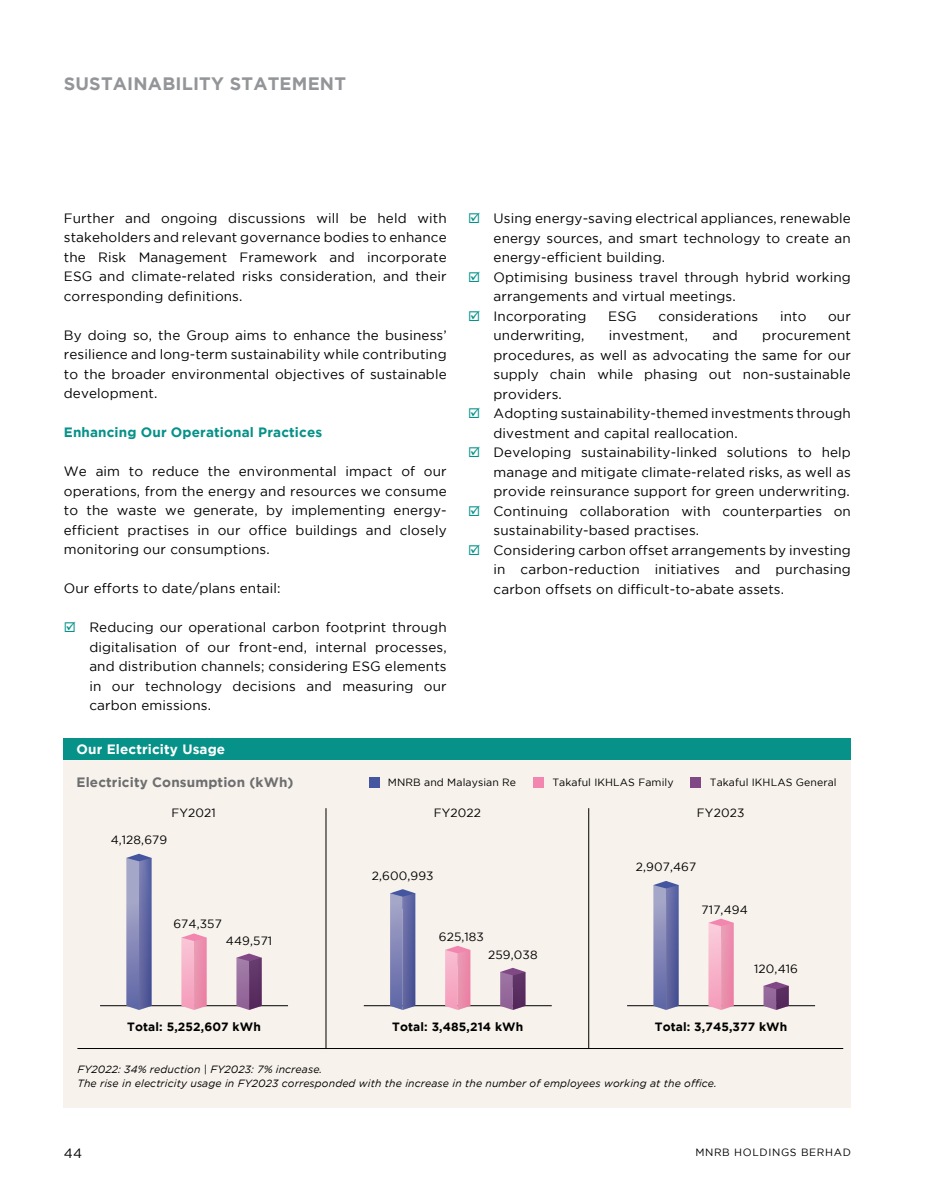
<style>
.page{position:relative;width:936px;height:1191px;background:#fff}
.page>*{position:absolute;margin:0;border:0;box-sizing:border-box;transform-origin:0 0}
.t1{font:700 18px "Gotham";letter-spacing:.01em;color:#939598}
.t2{font:13.5px/19.5px "Gotham";letter-spacing:.01em;color:#000;text-align:justify}
.t3{font:700 13.5px "Gotham";letter-spacing:.01em;color:#069189}
.t4{font:700 13.5px "Gotham";letter-spacing:.01em;color:#6d6e71}
.t5{font:700 13.5px "Gotham";letter-spacing:.01em;color:#fff}
.t6{font:12px "Gotham";letter-spacing:.01em;color:#000}
.t7{font:700 12px "Gotham";letter-spacing:.01em;color:#000}
.t8{font:italic 10.5px/13.5px "Gotham";letter-spacing:.01em;color:#000}
.t9{font:10.5px "Gotham";letter-spacing:.01em;color:#000}
.t10{font:10.5px "Gotham";letter-spacing:.06em;color:#000}
.s1{color:#069189}
</style>
<div class="page">
<div style="left:64px;top:738px;width:786px;height:370px;background:#f7f2eb"></div>
<div style="left:64px;top:738px;width:786px;height:22px;background:#069189"></div>
<div style="left:369px;top:777px;width:10px;height:10px;background:#43569f"></div>
<div style="left:533px;top:777px;width:11px;height:10px;background:#f386ae"></div>
<div style="left:690px;top:777px;width:11px;height:10px;background:#804884"></div>
<hr style="left:77px;top:1048px;width:766px;height:1px;background:#000">
<hr style="left:326px;top:808px;width:1px;height:240px;background:#000">
<hr style="left:588px;top:808px;width:1px;height:240px;background:#000">
<hr style="left:100px;top:1005px;width:188px;height:1px;background:#000">
<svg style="left:236px;top:953px;width:26px;height:57px"></svg>
<svg style="left:181px;top:933px;width:26px;height:77px;background:#f1a4bd"></svg>
<svg style="left:126px;top:853px;width:26px;height:157px;background:#7a7fb1"></svg>
<hr style="left:364px;top:1005px;width:187px;height:1px;background:#000">
<svg style="left:500px;top:967px;width:25px;height:43px"></svg>
<svg style="left:445px;top:945px;width:25px;height:65px;background:#f0a2bc"></svg>
<svg style="left:390px;top:889px;width:25px;height:121px;background:#7479ad"></svg>
<hr style="left:627px;top:1005px;width:188px;height:1px;background:#000">
<svg style="left:763px;top:981px;width:25px;height:29px"></svg>
<svg style="left:708px;top:918px;width:25px;height:92px;background:#f1a7bf"></svg>
<svg style="left:653px;top:881px;width:25px;height:129px;background:#767baf"></svg>
<h1 class="t1" style="left:64px;top:73px;width:284px">SUSTAINABILITY STATEMENT</h1>
<p class="t2" style="left:64px;top:208px;width:384px">Further and ongoing discussions will be held with stakeholders and relevant governance bodies to enhance the Risk Management Framework and incorporate ESG and climate-related risks consideration, and their corresponding definitions.</p>
<p class="t2" style="left:64px;top:325px;width:384px">By doing so, the Group aims to enhance the business’ resilience and long-term sustainability while contributing to the broader environmental objectives of sustainable development.</p>
<p class="t3" style="left:64px;top:424px;width:260px">Enhancing Our Operational Practices</p>
<p class="t2" style="left:64px;top:461px;width:384px">We aim to reduce the environmental impact of our operations, from the energy and resources we consume to the waste we generate, by implementing energy&shy;efficient practises in our office buildings and closely monitoring our consumptions.</p>
<p class="t2" style="left:64px;top:578px;width:218px">Our efforts to date/plans entail:</p>
<p class="t2" style="left:89px;top:617px;width:359px;text-indent:-26px"><span class="s1">☑</span> Reducing our operational carbon footprint through digitalisation of our front-end, internal processes, and distribution channels; considering ESG elements in our technology decisions and measuring our carbon emissions.</p>
<p class="t2" style="left:493px;top:208px;width:359px;text-indent:-26px"><span class="s1">☑</span> Using energy-saving electrical appliances, renewable energy sources, and smart technology to create an energy-efficient building.</p>
<p class="t2" style="left:493px;top:267px;width:359px;text-indent:-26px"><span class="s1">☑</span> Optimising business travel through hybrid working arrangements and virtual meetings.</p>
<p class="t2" style="left:468px;top:306px;width:120px"><span class="s1">☑</span> Incorporating</p>
<p class="t2" style="left:608px;top:306px;width:30px">ESG</p>
<p class="t2" style="left:658px;top:306px;width:101px">considerations</p>
<p class="t2" style="left:780px;top:306px;width:28px">into</p>
<p class="t2" style="left:828px;top:306px;width:24px">our</p>
<p class="t2" style="left:493px;top:325px;width:92px">underwriting,</p>
<p class="t2" style="left:609px;top:325px;width:81px">investment,</p>
<p class="t2" style="left:712px;top:325px;width:27px">and</p>
<p class="t2" style="left:493px;top:325px;width:359px;text-indent:269px">procurement procedures, as well as advocating the same for our supply chain while phasing out non-sustainable providers.</p>
<p class="t2" style="left:493px;top:403px;width:359px;text-indent:-26px"><span class="s1">☑</span> Adopting sustainability-themed investments through divestment and capital reallocation.</p>
<p class="t2" style="left:493px;top:442px;width:359px;text-indent:-26px"><span class="s1">☑</span> Developing sustainability-linked solutions to help manage and mitigate climate-related risks, as well as provide reinsurance support for green underwriting.</p>
<p class="t2" style="left:493px;top:501px;width:359px;text-indent:-26px"><span class="s1">☑</span> Continuing collaboration with counterparties on sustainability-based practises.</p>
<p class="t2" style="left:493px;top:540px;width:359px;text-indent:-26px"><span class="s1">☑</span> Considering carbon offset arrangements by investing in carbon-reduction initiatives and purchasing carbon offsets on difficult-to-abate assets.</p>
<p class="t5" style="left:77px;top:741px;width:150px">Our Electricity Usage</p>
<p class="t4" style="left:77px;top:774px;width:218px">Electricity Consumption (kWh)</p>
<p class="t9" style="left:388px;top:776px;width:130px">MNRB and Malaysian Re</p>
<p class="t9" style="left:552px;top:776px;width:123px">Takaful IKHLAS Family</p>
<p class="t9" style="left:709px;top:776px;width:128px">Takaful IKHLAS General</p>
<p class="t6" style="left:171px;top:806px;width:46px">FY2021</p>
<p class="t6" style="left:433px;top:806px;width:49px">FY2022</p>
<p class="t6" style="left:697px;top:806px;width:49px">FY2023</p>
<p class="t6" style="left:111px;top:833px;width:58px">4,128,679</p>
<p class="t6" style="left:173px;top:917px;width:50px">674,357</p>
<p class="t6" style="left:226px;top:934px;width:48px">449,571</p>
<p class="t7" style="left:127px;top:1020px;width:135px">Total: 5,252,607 kWh</p>
<p class="t6" style="left:372px;top:868px;width:63px">2,600,993</p>
<p class="t6" style="left:439px;top:929px;width:47px">625,183</p>
<p class="t6" style="left:488px;top:948px;width:51px">259,038</p>
<p class="t7" style="left:392px;top:1020px;width:133px">Total: 3,485,214 kWh</p>
<p class="t6" style="left:635px;top:860px;width:62px">2,907,467</p>
<p class="t6" style="left:701px;top:902px;width:48px">717,494</p>
<p class="t6" style="left:754px;top:962px;width:45px">120,416</p>
<p class="t7" style="left:654px;top:1020px;width:134px">Total: 3,745,377 kWh</p>
<p class="t8" style="left:77px;top:1063px;width:641px">FY2022: 34% reduction | FY2023: 7% increase.<br>The rise in electricity usage in FY2023 corresponded with the increase in the number of employees working at the office.</p>
<p class="t2" style="left:64px;top:1143px;width:20px">44</p>
<p class="t10" style="left:695px;top:1146px;width:157px">MNRB HOLDINGS BERHAD</p>
</div>
